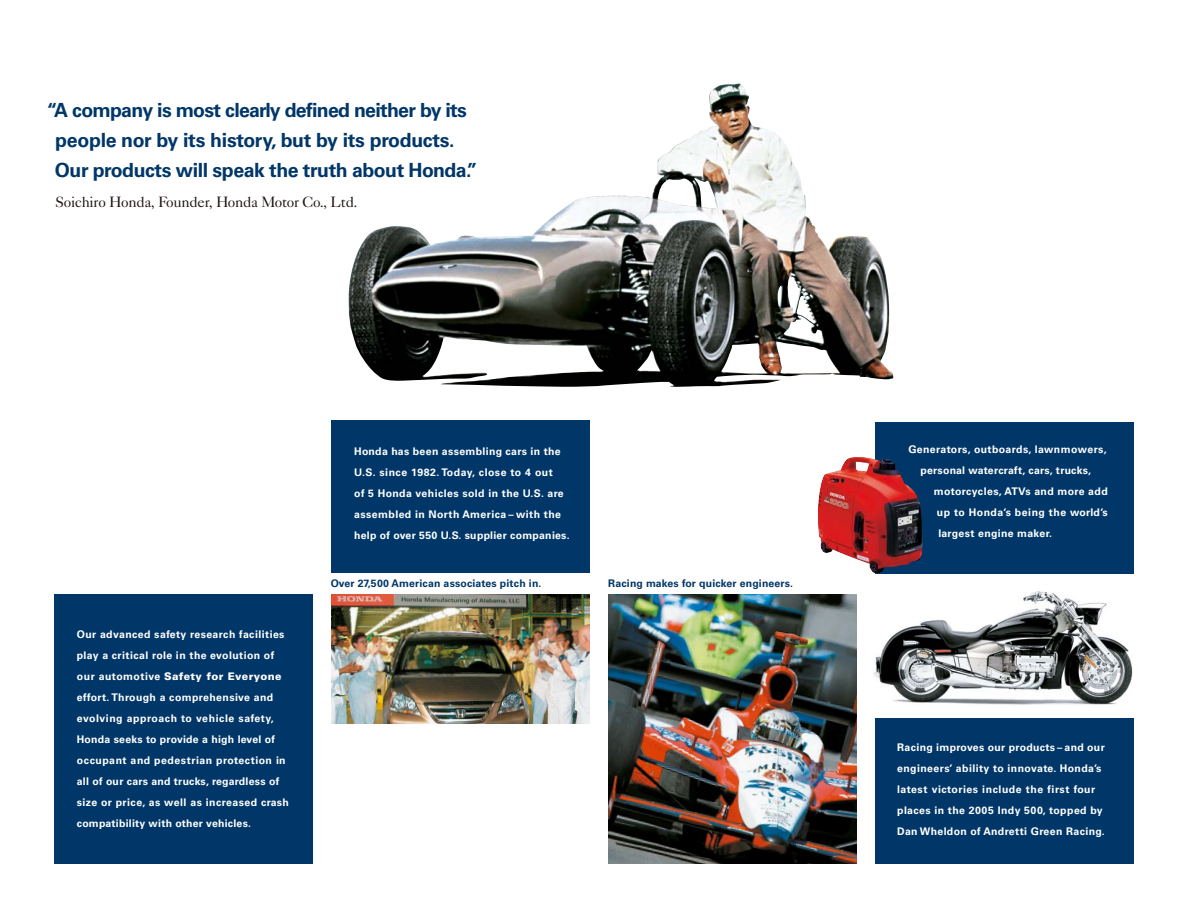
<style>
.page{position:relative;width:1188px;height:918px;background:#fff}
.page>*{position:absolute;margin:0;border:0;box-sizing:border-box;transform-origin:0 0}
.t1{font:700 19.5px/30px "Univers";letter-spacing:-.03em;color:#003768}
.t2{font:15px "Caslon Five Forty";letter-spacing:-.015em;color:#1f120f}
.t3{font:700 10.5px/21px "Univers";letter-spacing:.035em;color:#fff}
.t4{font:700 10.5px "Univers";letter-spacing:.02em;color:#003768}
.s1{font-weight:900}
</style>
<div class="page">
<div style="left:875px;top:422px;width:259px;height:152px;background:#003768"></div>
<div style="left:331px;top:420px;width:259px;height:153px;background:#003768"></div>
<img style="left:331px;top:595px;width:259px;height:129px">
<div style="left:875px;top:719px;width:259px;height:145px;background:#003768"></div>
<div style="left:54px;top:594px;width:259px;height:270px;background:#003768"></div>
<img style="left:608px;top:594px;width:248px;height:270px">
<img style="left:873px;top:591px;width:260px;height:114px">
<img style="left:818px;top:457px;width:105px;height:116px">
<img style="left:348px;top:83px;width:545px;height:303px">
<h1 class="t1" style="left:55px;top:97px;width:424px;text-indent:-8px">“A company is most clearly defined neither by its people nor by its history, but by its products.<br>Our products will speak the truth about Honda.”</h1>
<h2 class="t2" style="left:55px;top:197px;width:304px">Soichiro Honda, Founder, Honda Motor Co., Ltd.</h2>
<p class="t3" style="left:354px;top:442px;width:217px">Honda has been assembling cars in the U.S. since 1982. Today, close to 4 out<br>of 5 Honda vehicles sold in the U.S. are assembled in North America – with the help of over 550 U.S. supplier companies.</p>
<p class="t3" style="left:77px;top:625px;width:213px">Our advanced safety research facilities play a critical role in the evolution of our automotive <span class="s1">Safety for Everyone </span>effort. Through a comprehensive and evolving approach to vehicle safety, Honda seeks to provide a high level of occupant and pedestrian protection in all of our cars and trucks, regardless of size or price, as well as increased crash compatibility with other vehicles.</p>
<p class="t4" style="left:331px;top:580px;width:212px">Over 27,500 American associates pitch in.</p>
<p class="t4" style="left:608px;top:580px;width:186px">Racing makes for quicker engineers.</p>
<p class="t3" style="left:908px;top:440px;width:200px;text-align:center">Generators, outboards, lawnmowers, personal watercraft, cars, trucks,</p>
<p class="t3" style="left:934px;top:482px;width:175px;text-align:justify">motorcycles, ATVs and more add up to Honda’s being the world’s largest engine maker.</p>
<p class="t3" style="left:897px;top:738px;width:209px">Racing improves our products – and our engineers’ ability to innovate. Honda’s latest victories include the first four places in the 2005 Indy 500, topped by Dan Wheldon of Andretti Green Racing.</p>
</div>
